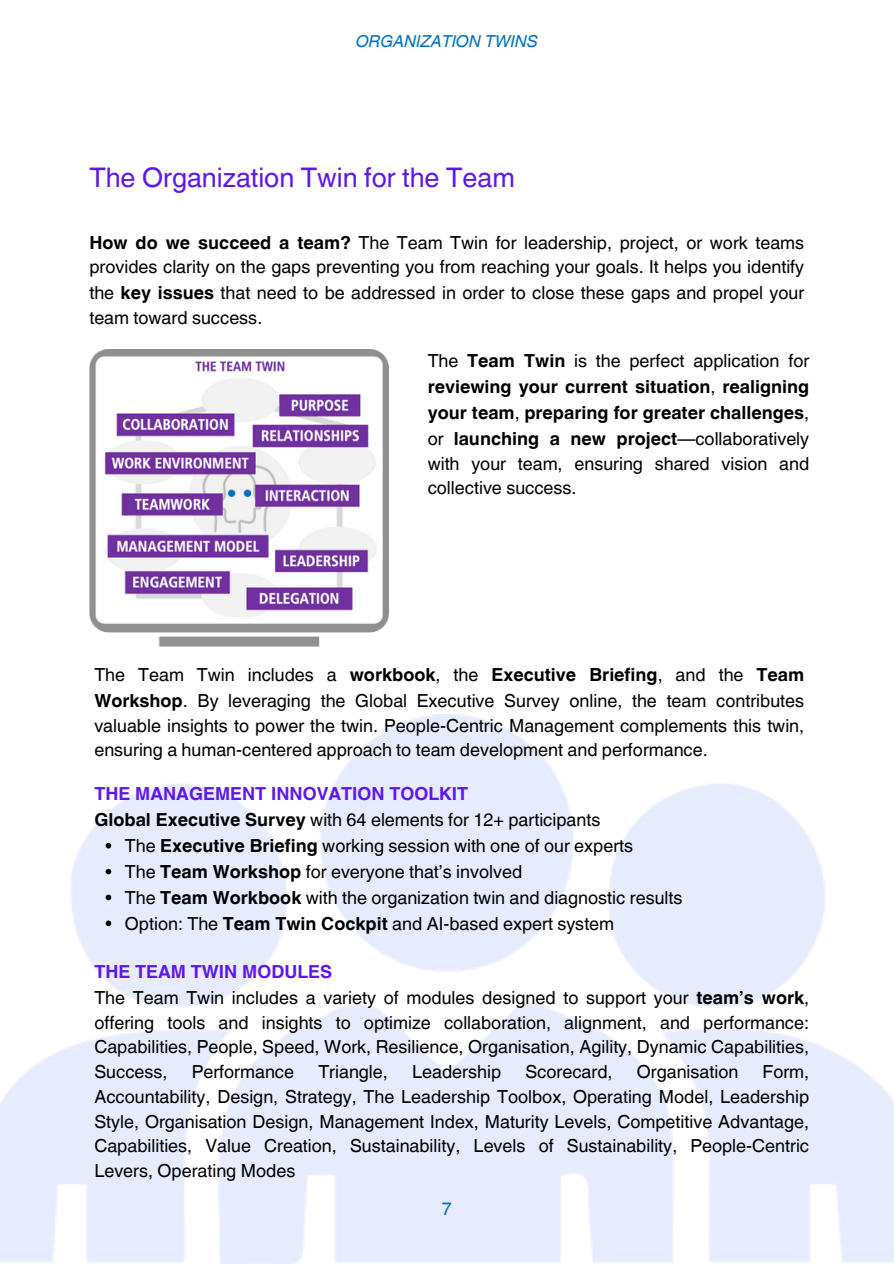
<style>
.page{position:relative;width:894px;height:1264px;background:#fff}
.page>*{position:absolute;margin:0;border:0;box-sizing:border-box;transform-origin:0 0}
.t1{font:27px "Helvetica World";color:#5e17eb}
.t2{font:18px/24.8px "Helvetica World";color:#000;text-align:justify}
.t3{font:700 18px "Helvetica World";color:#5e17eb}
.t4{font:18px "Helvetica World";color:#0070c0}
.t5{font:italic 16.5px "Helvetica World";color:#0070c0}
.s1{font-weight:700}
</style>
<div class="page">
<img style="left:89px;top:350px;width:300px;height:297px">
<svg style="left:106px;top:842px;width:5px;height:6px"></svg>
<svg style="left:106px;top:868px;width:5px;height:6px"></svg>
<svg style="left:106px;top:894px;width:5px;height:6px"></svg>
<svg style="left:106px;top:920px;width:5px;height:6px"></svg>
<h1 class="t5" style="left:355px;top:27px;width:183px">ORGANIZATION TWINS</h1>
<h2 class="t1" style="left:89px;top:161px;width:427px">The Organization Twin for the Team</h2>
<p class="t2" style="left:89px;top:230px;width:716px;line-height:25.2px"><span class="s1">How do we succeed a team?</span> The Team Twin for leadership, project, or work teams provides clarity on the gaps preventing you from reaching your goals. It helps you identify the <span class="s1">key issues</span> that need to be addressed in order to close these gaps and propel your team toward success.</p>
<p class="t2" style="left:427px;top:348px;width:383px;line-height:25.5px">The <span class="s1">Team Twin</span> is the perfect application for <span class="s1">reviewing your current situation</span>, <span class="s1">realigning your team</span>, <span class="s1">preparing for greater challenges</span>, or <span class="s1">launching a new project</span>—collaboratively with your team, ensuring shared vision and collective success.</p>
<p class="t2" style="left:94px;top:662px;width:711px;line-height:25.2px">The Team Twin includes a <span class="s1">workbook</span>, the <span class="s1">Executive Briefing</span>, and the <span class="s1">Team Workshop</span>. By leveraging the Global Executive Survey online, the team contributes valuable insights to power the twin. People-Centric Management complements this twin, ensuring a human-centered approach to team development and performance.</p>
<p class="t3" style="left:94px;top:779px;width:375px">THE MANAGEMENT INNOVATION TOOLKIT</p>
<p class="t2" style="left:94px;top:807px;width:507px"><span class="s1">Global Executive Survey</span> with 64 elements for 12+ participants</p>
<p class="t2" style="left:125px;top:833px;width:509px">The <span class="s1">Executive Briefing</span> working session with one of our experts</p>
<p class="t2" style="left:125px;top:859px;width:398px">The <span class="s1">Team Workshop</span> for everyone that’s involved</p>
<p class="t2" style="left:125px;top:885px;width:559px">The <span class="s1">Team Workbook</span> with the organization twin and diagnostic results</p>
<p class="t2" style="left:125px;top:910px;width:490px">Option: The <span class="s1">Team Twin Cockpit</span> and AI-based expert system</p>
<p class="t3" style="left:94px;top:956px;width:239px">THE TEAM TWIN MODULES</p>
<p class="t2" style="left:94px;top:985px;width:716px">The Team Twin includes a variety of modules designed to support your <span class="s1">team’s work</span>, offering tools and insights to optimize collaboration, alignment, and performance:<br>Capabilities, People, Speed, Work, Resilience, Organisation, Agility, Dynamic Capabilities, Success,</p>
<p class="t2" style="left:192px;top:1059px;width:104px">Performance</p>
<p class="t2" style="left:318px;top:1059px;width:71px">Triangle,</p>
<p class="t2" style="left:412px;top:1059px;width:90px">Leadership</p>
<p class="t2" style="left:525px;top:1059px;width:89px">Scorecard,</p>
<p class="t2" style="left:636px;top:1059px;width:103px">Organisation</p>
<p class="t2" style="left:94px;top:1059px;width:716px;text-indent:668px">Form, Accountability, Design, Strategy, The Leadership Toolbox, Operating Model, Leadership Style, Organisation Design, Management Index, Maturity Levels, Competitive Advantage, Capabilities, Value Creation, Sustainability, Levels of Sustainability, People-Centric Levers, Operating Modes</p>
<p class="t4" style="left:441px;top:1198px;width:12px">7</p>
</div>
